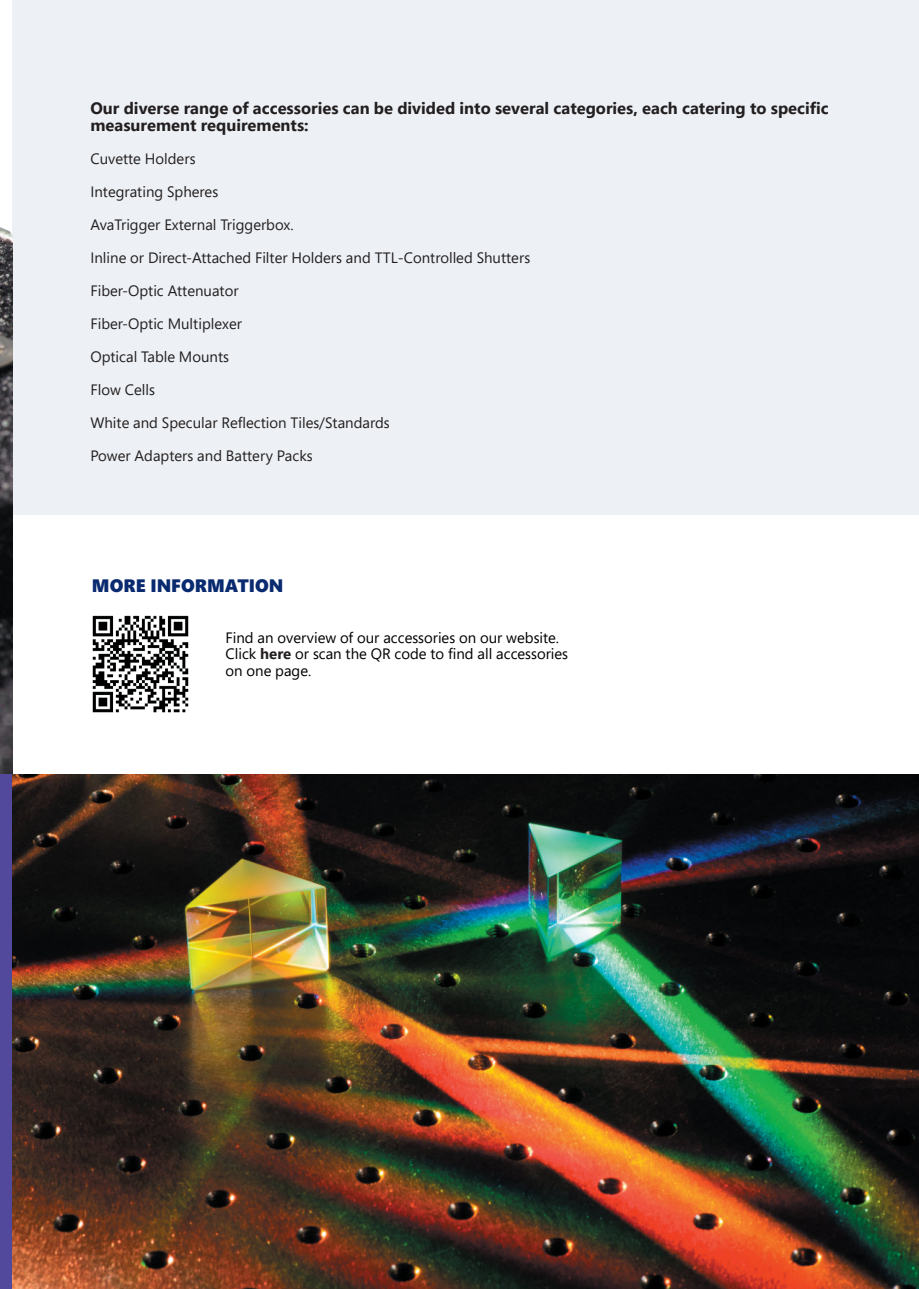
<style>
.page{position:relative;width:919px;height:1289px;background:#fff}
.page>*{position:absolute;margin:0;border:0;box-sizing:border-box;transform-origin:0 0}
.Introductie_tussenkop{font:900 18px "Segoe Pro";color:#0a2a70}
.Introductie_plat{font:700 16.5px/16.5px "Segoe Pro";color:#231f20}
.Introductie_plat-2{font:15px "Segoe Pro";color:#231f20}
.Introductie_plat-3{font:15px/16.5px "Segoe Pro";color:#000}
.s1{font-weight:700;color:#231f20}
</style>
<div class="page">
<div style="left:13px;top:0;width:905px;height:514px;background:#edf1f5"></div>
<img style="left:0;top:0;width:13px;height:774px">
<div style="left:0;top:774px;width:13px;height:514px;background:#52499d"></div>
<img style="left:92px;top:615px;width:97px;height:98px">
<img style="left:13px;top:774px;width:905px;height:514px">
<p class="Introductie_plat" style="left:90px;top:100px;width:739px">Our diverse range of accessories can be divided into several categories, each catering to specific measurement requirements:</p>
<p class="Introductie_plat-2" style="left:90px;top:148px;width:107px">Cuvette Holders</p>
<p class="Introductie_plat-2" style="left:90px;top:181px;width:129px">Integrating Spheres</p>
<p class="Introductie_plat-2" style="left:90px;top:214px;width:203px">AvaTrigger External Triggerbox.</p>
<p class="Introductie_plat-2" style="left:90px;top:247px;width:441px">Inline or Direct-Attached Filter Holders and TTL-Controlled Shutters</p>
<p class="Introductie_plat-2" style="left:90px;top:280px;width:150px">Fiber-Optic Attenuator</p>
<p class="Introductie_plat-2" style="left:90px;top:313px;width:153px">Fiber-Optic Multiplexer</p>
<p class="Introductie_plat-2" style="left:90px;top:346px;width:140px">Optical Table Mounts</p>
<p class="Introductie_plat-2" style="left:90px;top:379px;width:66px">Flow Cells</p>
<p class="Introductie_plat-2" style="left:90px;top:412px;width:301px">White and Specular Reflection Tiles/Standards</p>
<p class="Introductie_plat-2" style="left:90px;top:445px;width:224px">Power Adapters and Battery Packs</p>
<p class="Introductie_tussenkop" style="left:92px;top:573px;width:193px">MORE INFORMATION</p>
<p class="Introductie_plat-3" style="left:225px;top:628px;width:344px">Find an overview of our accessories on our website.<br>Click <span class="s1">here</span> or scan the QR code to find all accessories</p>
<p class="Introductie_plat-3" style="left:225px;top:661px;width:86px">on one page.</p>
</div>
